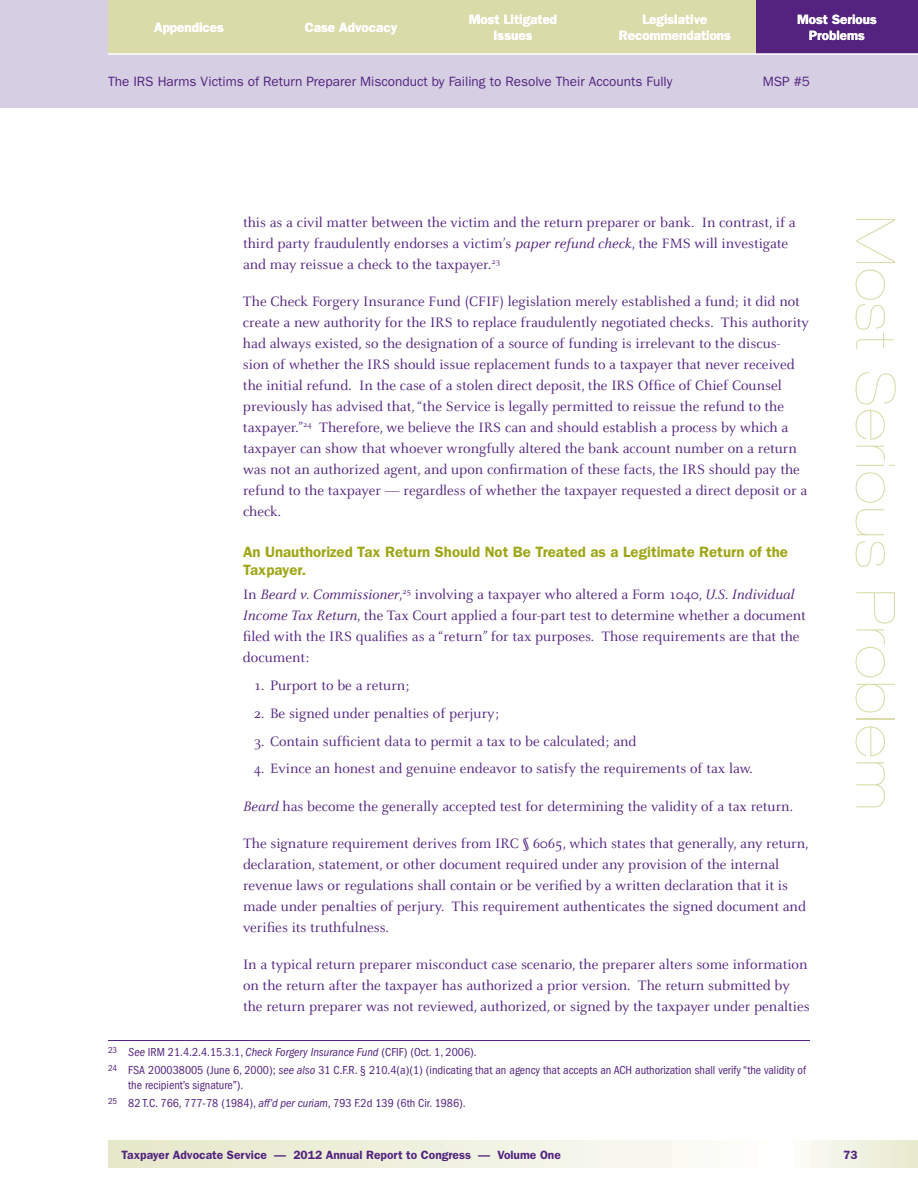
<style>
.page{position:relative;width:918px;height:1188px;background:#fff}
.page>*{position:absolute;margin:0;border:0;box-sizing:border-box;transform-origin:0 0}
.t1{font:900 expanded 54px "Helvetica Neue";letter-spacing:.04em;color:#d9dba8}
.Body_Text{font:15px/21px "Celeste";color:#53237f}
.Body_Text-before_lis{font:15px/21px "Celeste";color:#53237f}
.Subhead_2{font:600 15px/18px "Franklin Gothic";color:#9fa616}
.t2{font:600 13.5px/16.5px "Franklin Gothic";color:#fff;text-align:center}
.t3{font:13.5px "Franklin Gothic";color:#53237f}
.IGNORE_Footnote{font:condensed 12px/15px "Franklin Gothic";color:#53237f}
.t4{font:600 12px "Franklin Gothic";color:#53237f}
.s1{font-style:italic}
</style>
<div class="page">
<svg style="left:108px;top:1141px;width:585px;height:27px;background:#eff0dd"></svg>
<div style="left:0;top:0;width:918px;height:108px;background:#d6cfe4"></div>
<div style="left:770px;top:1141px;width:148px;height:27px;background:linear-gradient(to right,#fff,#e7e9cd)"></div>
<div style="left:756px;top:0;width:162px;height:54px;background:#53237f"></div>
<div style="left:594px;top:0;width:162px;height:54px;background:#d9dba8"></div>
<div style="left:432px;top:0;width:162px;height:54px;background:#d9dba8"></div>
<div style="left:108px;top:0;width:162px;height:54px;background:#d9dba8"></div>
<div style="left:270px;top:0;width:162px;height:54px;background:#d9dba8"></div>
<hr style="left:108px;top:53px;width:810px;height:2px;background:#fff">
<hr style="left:108px;top:1040px;width:702px;height:1px;background:#53237f">
<p class="t2" style="left:154px;top:19px;width:71px">Appendices</p>
<p class="t2" style="left:305px;top:19px;width:94px">Case Advocacy</p>
<p class="t2" style="left:469px;top:11px;width:90px">Most Litigated<br>Issues</p>
<p class="t2" style="left:619px;top:11px;width:114px">Legislative<br>Recommendations</p>
<p class="t2" style="left:797px;top:11px;width:81px">Most Serious<br>Problems</p>
<p class="t3" style="left:108px;top:74px;width:566px">The IRS Harms Victims of Return Preparer Misconduct by Failing to Resolve Their Accounts Fully</p>
<p class="t3" style="left:763px;top:74px;width:49px">MSP #5</p>
<p class="Body_Text" style="left:243px;top:212px;width:554px">this as a civil matter between the victim and the return preparer or bank. In contrast, if a third party fraudulently endorses a victim’s <span class="s1">paper refund check</span>, the FMS will investigate and may reissue a check to the taxpayer.<sup>23</sup></p>
<p class="Body_Text" style="left:243px;top:291px;width:568px">The Check Forgery Insurance Fund (CFIF) legislation merely established a fund; it did not create a new authority for the IRS to replace fraudulently negotiated checks. This authority had always existed, so the designation of a source of funding is irrelevant to the discus&shy;sion of whether the IRS should issue replacement funds to a taxpayer that never received the initial refund. In the case of a stolen direct deposit, the IRS Office of Chief Counsel previously has advised that, “the Service is legally permitted to reissue the refund to the taxpayer.”<sup>24</sup> Therefore, we believe the IRS can and should establish a process by which a taxpayer can show that whoever wrongfully altered the bank account number on a return was not an authorized agent, and upon confirmation of these facts, the IRS should pay the refund to the taxpayer — regardless of whether the taxpayer requested a direct deposit or a check.</p>
<p class="Subhead_2" style="left:243px;top:543px;width:547px">An Unauthorized Tax Return Should Not Be Treated as a Legitimate Return of the<br>Taxpayer.</p>
<p class="Body_Text-before_lis" style="left:243px;top:585px;width:564px">In <span class="s1">Beard v. Commissioner</span>,<sup>25</sup> involving a taxpayer who altered a Form 1040, <span class="s1">U.S. Individual Income Tax Return</span>, the Tax Court applied a four-part test to determine whether a document filed with the IRS qualifies as a “return” for tax purposes. Those requirements are that the document:</p>
<p class="Body_Text" style="left:254px;top:675px;width:157px">1. Purport to be a return;</p>
<p class="Body_Text" style="left:254px;top:703px;width:247px">2. Be signed under penalties of perjury;</p>
<p class="Body_Text" style="left:254px;top:731px;width:384px">3. Contain sufficient data to permit a tax to be calculated; and</p>
<p class="Body_Text" style="left:254px;top:759px;width:500px">4. Evince an honest and genuine endeavor to satisfy the requirements of tax law.</p>
<p class="Body_Text" style="left:243px;top:796px;width:551px"><span class="s1">Beard</span> has become the generally accepted test for determining the validity of a tax return.</p>
<p class="Body_Text" style="left:243px;top:833px;width:567px">The signature requirement derives from IRC § 6065, which states that generally, any return, declaration, statement, or other document required under any provision of the internal revenue laws or regulations shall contain or be verified by a written declaration that it is made under penalties of perjury. This requirement authenticates the signed document and verifies its truthfulness.</p>
<p class="Body_Text" style="left:243px;top:954px;width:568px">In a typical return preparer misconduct case scenario, the preparer alters some information on the return after the taxpayer has authorized a prior version. The return submitted by the return preparer was not reviewed, authorized, or signed by the taxpayer under penalties</p>
<p class="IGNORE_Footnote" style="left:108px;top:1044px;width:370px"><sup>23</sup> <span class="s1">See</span> IRM 21.4.2.4.15.3.1, <span class="s1">Check Forgery Insurance Fund</span> (CFIF) (Oct. 1, 2006).</p>
<p class="IGNORE_Footnote" style="left:128px;top:1062px;width:679px;text-indent:-20px"><sup>24</sup> FSA 200038005 (June 6, 2000); <span class="s1">see also</span> 31 C.F.R. § 210.4(a)(1) (indicating that an agency that accepts an ACH authorization shall verify “the validity of the recipient’s signature”).</p>
<p class="IGNORE_Footnote" style="left:108px;top:1096px;width:359px"><sup>25</sup> 82 T.C. 766, 777-78 (1984), <span class="s1">aff’d per curiam</span>, 793 F.2d 139 (6th Cir. 1986).</p>
<h1 class="t1" style="left:907px;top:216px;width:596px;rotate:90deg">Most Serious Problem</h1>
<p class="t4" style="left:122px;top:1148px;width:441px">Taxpayer Advocate Service — 2012 Annual Report to Congress — Volume One</p>
<p class="t4" style="left:843px;top:1148px;width:16px">73</p>
</div>
